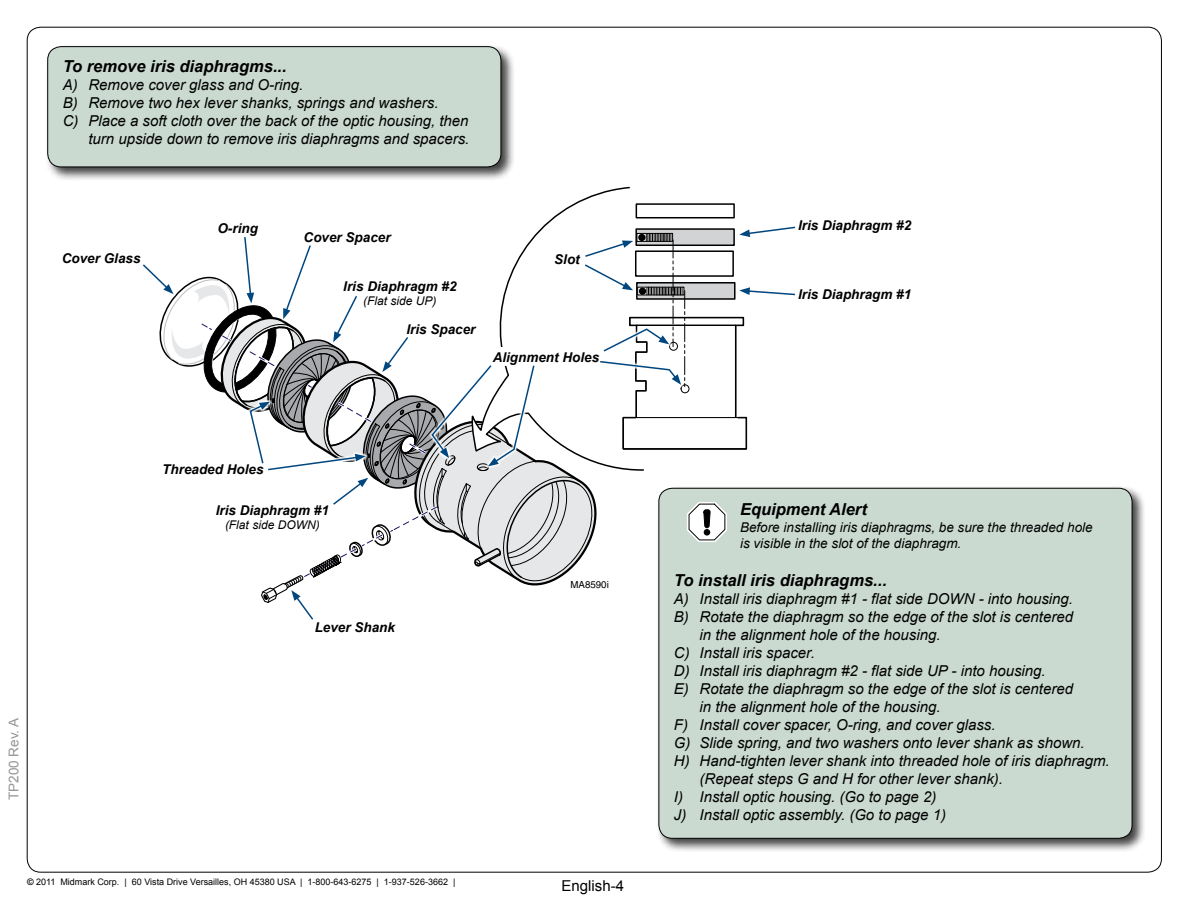
<style>
.page{position:relative;width:1188px;height:918px;background:#fff}
.page>*{position:absolute;margin:0;border:0;box-sizing:border-box;transform-origin:0 0}
.t1{font:italic 700 16.5px "Arial";color:#000}
.t2{font:italic 15px "Arial";color:#000}
.t3{font:15px "Arial";color:#000}
.t4{font:italic 700 13.5px "Arial";color:#000}
.t5{font:italic 13.5px/16.2px "Arial";color:#000}
.t6{font:13.5px "Arial";color:#939598}
.t7{font:italic 12px "Arial";color:#000}
.t8{font:9.75px "Helvetica";color:#000}
.t9{font:9px "Arial";color:#000}
.s1{font-weight:700}
</style>
<div class="page">
<div style="left:45px;top:44px;width:470px;height:137px;background:#000;opacity:.75"></div>
<div style="left:48px;top:47px;width:453px;height:120px;background:#cadad1;border-radius:14px"></div>
<div style="left:48px;top:46px;width:453px;height:121px;border:1px solid #000;border-radius:14px"></div>
<div style="left:656px;top:486px;width:489px;height:366px;background:#000;opacity:.75"></div>
<div style="left:659px;top:488px;width:473px;height:350px;background:#cadad1;border-radius:14px"></div>
<svg style="left:143px;top:187px;width:654px;height:434px"></svg>
<p class="t1" style="left:63px;top:56px;width:226px">To remove iris diaphragms...</p>
<p class="t2" style="left:63px;top:75px;width:242px">A) Remove cover glass and O-ring.</p>
<p class="t2" style="left:63px;top:93px;width:377px">B) Remove two hex lever shanks, springs and washers.</p>
<p class="t2" style="left:63px;top:111px;width:407px">C) Place a soft cloth over the back of the optic housing, then</p>
<p class="t2" style="left:88px;top:129px;width:382px">turn upside down to remove iris diaphragms and spacers.</p>
<p class="t4" style="left:62px;top:250px;width:80px">Cover Glass</p>
<p class="t4" style="left:217px;top:219px;width:42px">O-ring</p>
<p class="t4" style="left:304px;top:228px;width:89px">Cover Spacer</p>
<p class="t4" style="left:343px;top:277px;width:115px">Iris Diaphragm #2</p>
<p class="t7" style="left:363px;top:293px;width:75px">(Flat side UP)</p>
<p class="t4" style="left:407px;top:321px;width:71px">Iris Spacer</p>
<p class="t4" style="left:554px;top:251px;width:27px">Slot</p>
<p class="t4" style="left:493px;top:348px;width:108px">Alignment Holes</p>
<p class="t4" style="left:162px;top:461px;width:103px">Threaded Holes</p>
<p class="t4" style="left:216px;top:501px;width:115px">Iris Diaphragm #1</p>
<p class="t7" style="left:225px;top:517px;width:96px">(Flat side DOWN)</p>
<p class="t4" style="left:315px;top:618px;width:82px">Lever Shank</p>
<p class="t6" style="left:5px;top:800px;width:84px;rotate:-90deg">TP200 Rev. A</p>
<p class="t9" style="left:27px;top:876px;width:430px"><span class="s1">©</span> 2011 Midmark Corp. | 60 Vista Drive Versailles, OH 45380 USA | 1-800-643-6275 | 1-937-526-3662 |</p>
<p class="t8" style="left:570px;top:579px;width:40px">MA8590i</p>
<p class="t3" style="left:562px;top:876px;width:64px">English-4</p>
<p class="t4" style="left:798px;top:216px;width:115px">Iris Diaphragm #2</p>
<p class="t4" style="left:798px;top:286px;width:115px">Iris Diaphragm #1</p>
<p class="t1" style="left:740px;top:499px;width:128px">Equipment Alert</p>
<p class="t5" style="left:740px;top:519px;width:354px">Before installing iris diaphragms, be sure the threaded hole is visible in the slot of the diaphragm.</p>
<p class="t1" style="left:674px;top:569px;width:215px">To install iris diaphragms...</p>
<p class="t2" style="left:674px;top:589px;width:401px">A) Install iris diaphragm #1 - flat side DOWN - into housing.</p>
<p class="t2" style="left:674px;top:607px;width:401px">B) Rotate the diaphragm so the edge of the slot is centered</p>
<p class="t2" style="left:700px;top:625px;width:242px">in the alignment hole of the housing.</p>
<p class="t2" style="left:674px;top:643px;width:142px">C) Install iris spacer.</p>
<p class="t2" style="left:674px;top:661px;width:373px">D) Install iris diaphragm #2 - flat side UP - into housing.</p>
<p class="t2" style="left:674px;top:679px;width:401px">E) Rotate the diaphragm so the edge of the slot is centered</p>
<p class="t2" style="left:700px;top:697px;width:242px">in the alignment hole of the housing.</p>
<p class="t2" style="left:674px;top:715px;width:323px">F) Install cover spacer, O-ring, and cover glass.</p>
<p class="t2" style="left:674px;top:733px;width:412px">G) Slide spring, and two washers onto lever shank as shown.</p>
<p class="t2" style="left:674px;top:751px;width:437px">H) Hand-tighten lever shank into threaded hole of iris diaphragm.</p>
<p class="t2" style="left:700px;top:769px;width:305px">(Repeat steps G and H for other lever shank).</p>
<p class="t2" style="left:674px;top:787px;width:264px">I) Install optic housing. (Go to page 2)</p>
<p class="t2" style="left:674px;top:805px;width:274px">J) Install optic assembly. (Go to page 1)</p>
</div>
